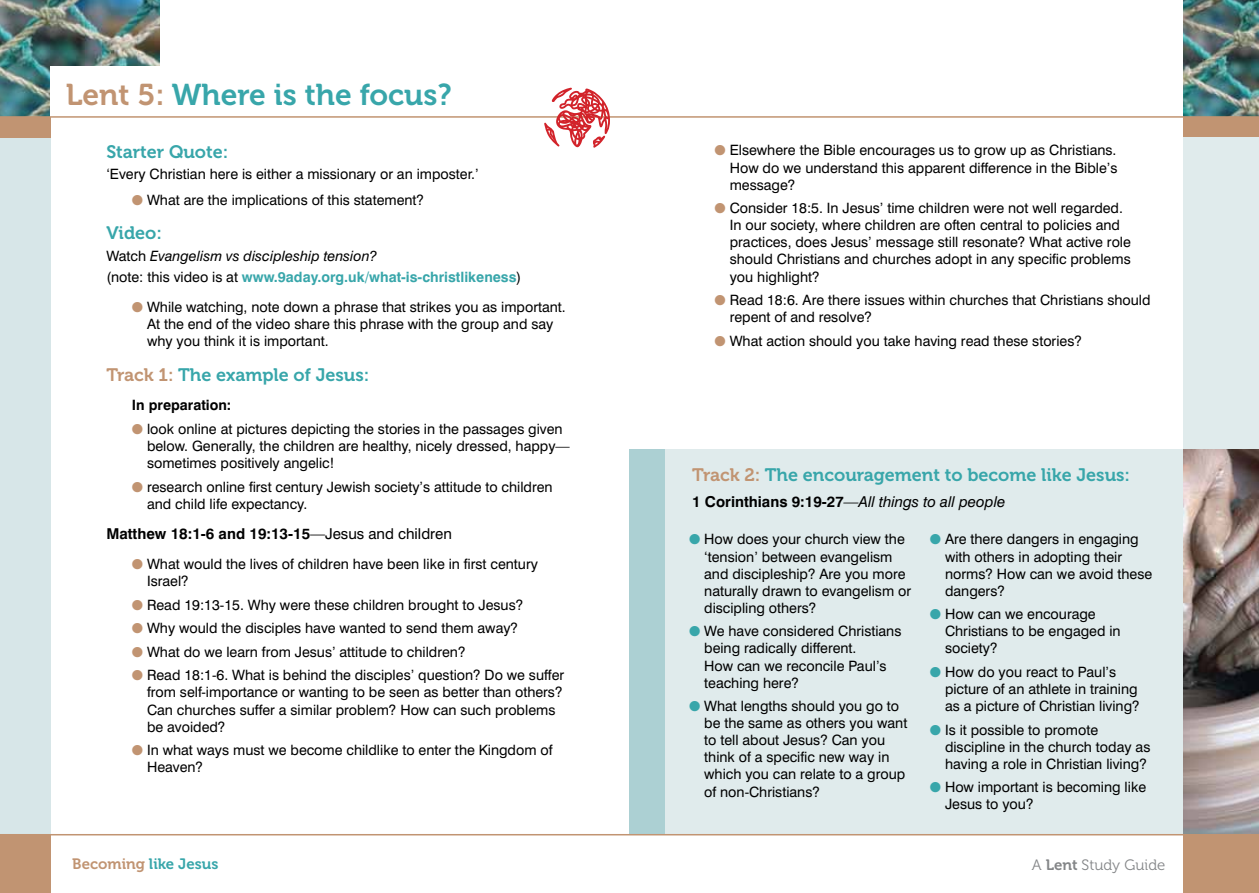
<style>
.page{position:relative;width:1259px;height:893px;background:#fff}
.page>*{position:absolute;margin:0;border:0;box-sizing:border-box;transform-origin:0 0}
.t1{font:30px "Museo 700";color:#38a6aa}
.t2{font:18px "Museo 700";color:#38a6aa}
.t3{font:700 15px "Swiss 721 BT";color:#000}
.t4{font:italic 15px "Swiss 721 BT";color:#000}
.t5{font:15px "Museo 700";color:#38a6aa}
.t6{font:15px "Museo 300";color:#848688}
.t7{font:14.25px/17.1px "Swiss 721 BT";color:#000}
.t8{font:700 14.25px/21.3px "Swiss 721 BT";color:#38a6aa}
.t9{font:700 14.25px "Swiss 721 BT";color:#000}
.s1{color:#c19472}
.s2{font-weight:400;color:#000}
.s3{font-weight:400;font-style:italic;color:#000}
.s4{font-weight:400}
.s5{font-weight:700;font-style:normal}
.s6{color:#38a6aa}
.s7{font-family:"Museo 700"}
</style>
<div class="page">
<div style="left:629px;top:449px;width:630px;height:386px;background:#e0ebec"></div>
<div style="left:629px;top:449px;width:35px;height:385px;background:#acd0d3"></div>
<div style="left:1183px;top:67px;width:76px;height:422px;background:#e0ebec"></div>
<div style="left:0;top:136px;width:51px;height:715px;background:#d7e6e8"></div>
<img style="left:1183px;top:0;width:76px;height:116px">
<img style="left:0;top:0;width:159px;height:116px">
<img style="left:1183px;top:449px;width:76px;height:385px">
<div style="left:51px;top:66px;width:119px;height:55px;background:#fff"></div>
<div style="left:0;top:835px;width:51px;height:58px;background:#c19472"></div>
<div style="left:1183px;top:835px;width:76px;height:58px;background:#c19472"></div>
<div style="left:0;top:118px;width:51px;height:20px;background:#c19472"></div>
<hr style="left:0;top:116px;width:1259px;height:2px;background:#c19472">
<div style="left:1183px;top:117px;width:76px;height:19px;background:#c19472"></div>
<hr style="left:0;top:834px;width:1259px;height:1px;background:#c19472">
<svg style="left:544px;top:88px;width:66px;height:60px"></svg>
<h1 class="t1" style="left:66px;top:78px;width:387px"><span class="s1">Lent 5:</span> Where is the focus?</h1>
<p class="t2" style="left:106px;top:142px;width:123px">Starter Quote:</p>
<p class="t7" style="left:106px;top:166px;width:374px">‘Every Christian here is either a missionary or an imposter.’</p>
<p class="t7" style="left:132px;top:191px;width:294px"><span class="s1">●</span> What are the implications of this statement?</p>
<p class="t2" style="left:106px;top:223px;width:57px">Video:</p>
<p class="t8" style="left:106px;top:245px;width:416px"><span class="s2">Watch</span> <span class="s3">Evangelism vs discipleship tension?<br></span><span class="s2">(note: this video is at</span> www.9aday.org.uk/what-is-christlikeness<span class="s2">)</span></p>
<p class="t7" style="left:147px;top:298px;width:420px;text-indent:-15px"><span class="s1">●</span> While watching, note down a phrase that strikes you as important.<br>At the end of the video share this phrase with the group and say why you think it is important.</p>
<p class="t2" style="left:106px;top:364px;width:264px"><span class="s1">Track 1:</span> The example of Jesus:</p>
<p class="t9" style="left:132px;top:397px;width:101px">In preparation:</p>
<p class="t7" style="left:147px;top:420px;width:424px;text-indent:-15px"><span class="s1">●</span> look online at pictures depicting the stories in the passages given below. Generally, the children are healthy, nicely dressed, happy— sometimes positively angelic!</p>
<p class="t7" style="left:147px;top:478px;width:407px;text-indent:-15px"><span class="s1">●</span> research online first century Jewish society’s attitude to children and child life expectancy.</p>
<p class="t3" style="left:106px;top:525px;width:347px">Matthew 18:1-6 and 19:13-15<span class="s4">—Jesus and children</span></p>
<p class="t7" style="left:147px;top:555px;width:392px;text-indent:-15px"><span class="s1">●</span> What would the lives of children have been like in first century<br>Israel?</p>
<p class="t7" style="left:132px;top:596px;width:393px"><span class="s1">●</span> Read 19:13-15. Why were these children brought to Jesus?</p>
<p class="t7" style="left:132px;top:620px;width:388px"><span class="s1">●</span> Why would the disciples have wanted to send them away?</p>
<p class="t7" style="left:132px;top:643px;width:335px"><span class="s1">●</span> What do we learn from Jesus’ attitude to children?</p>
<p class="t7" style="left:147px;top:667px;width:419px;text-indent:-15px"><span class="s1">●</span> Read 18:1-6. What is behind the disciples’ question? Do we suffer from self-importance or wanting to be seen as better than others?<br>Can churches suffer a similar problem? How can such problems be avoided?</p>
<p class="t7" style="left:147px;top:741px;width:407px;text-indent:-15px"><span class="s1">●</span> In what ways must we become childlike to enter the Kingdom of<br>Heaven?</p>
<p class="t7" style="left:730px;top:142px;width:389px;text-align:justify;text-indent:-15px"><span class="s1">●</span> Elsewhere the Bible encourages us to grow up as Christians.<br>How do we understand this apparent difference in the Bible’s message?</p>
<p class="t7" style="left:730px;top:199px;width:403px;text-indent:-15px"><span class="s1">●</span> Consider 18:5. In Jesus’ time children were not well regarded.<br>In our society, where children are often central to policies and practices, does Jesus’ message still resonate? What active role should Christians and churches adopt in any specific problems you highlight?</p>
<p class="t7" style="left:730px;top:291px;width:422px;text-indent:-15px"><span class="s1">●</span> Read 18:6. Are there issues within churches that Christians should repent of and resolve?</p>
<p class="t7" style="left:714px;top:332px;width:369px"><span class="s1">●</span> What action should you take having read these stories?</p>
<p class="t2" style="left:692px;top:464px;width:439px"><span class="s1">Track 2:</span> The encouragement to become like Jesus:</p>
<p class="t4" style="left:692px;top:493px;width:315px"><span class="s5">1 Corinthians 9:19-27</span>—All things to all people</p>
<p class="t7" style="left:704px;top:531px;width:208px;text-indent:-15px"><span class="s6">●</span> How does your church view the ‘tension’ between evangelism and discipleship? Are you more naturally drawn to evangelism or discipling others?</p>
<p class="t7" style="left:704px;top:623px;width:199px;text-indent:-15px"><span class="s6">●</span> We have considered Christians being radically different.<br>How can we reconcile Paul’s teaching here?</p>
<p class="t7" style="left:704px;top:697px;width:205px;text-indent:-15px"><span class="s6">●</span> What lengths should you go to be the same as others you want to tell about Jesus? Can you think of a specific new way in which you can relate to a group of non-Christians?</p>
<p class="t7" style="left:945px;top:531px;width:209px;text-indent:-15px"><span class="s6">●</span> Are there dangers in engaging with others in adopting their norms? How can we avoid these dangers?</p>
<p class="t7" style="left:945px;top:605px;width:177px;text-indent:-15px"><span class="s6">●</span> How can we encourage<br>Christians to be engaged in society?</p>
<p class="t7" style="left:945px;top:663px;width:196px;text-indent:-15px"><span class="s6">●</span> How do you react to Paul’s picture of an athlete in training as a picture of Christian living?</p>
<p class="t7" style="left:945px;top:721px;width:207px;text-indent:-15px"><span class="s6">●</span> Is it possible to promote discipline in the church today as having a role in Christian living?</p>
<p class="t7" style="left:945px;top:778px;width:203px;text-indent:-15px"><span class="s6">●</span> How important is becoming like<br>Jesus to you?</p>
<p class="t5" style="left:72px;top:856px;width:148px"><span class="s1">Becoming</span> like Jesus</p>
<p class="t6" style="left:1031px;top:857px;width:135px">A <span class="s7">Lent</span> Study Guide</p>
</div>
